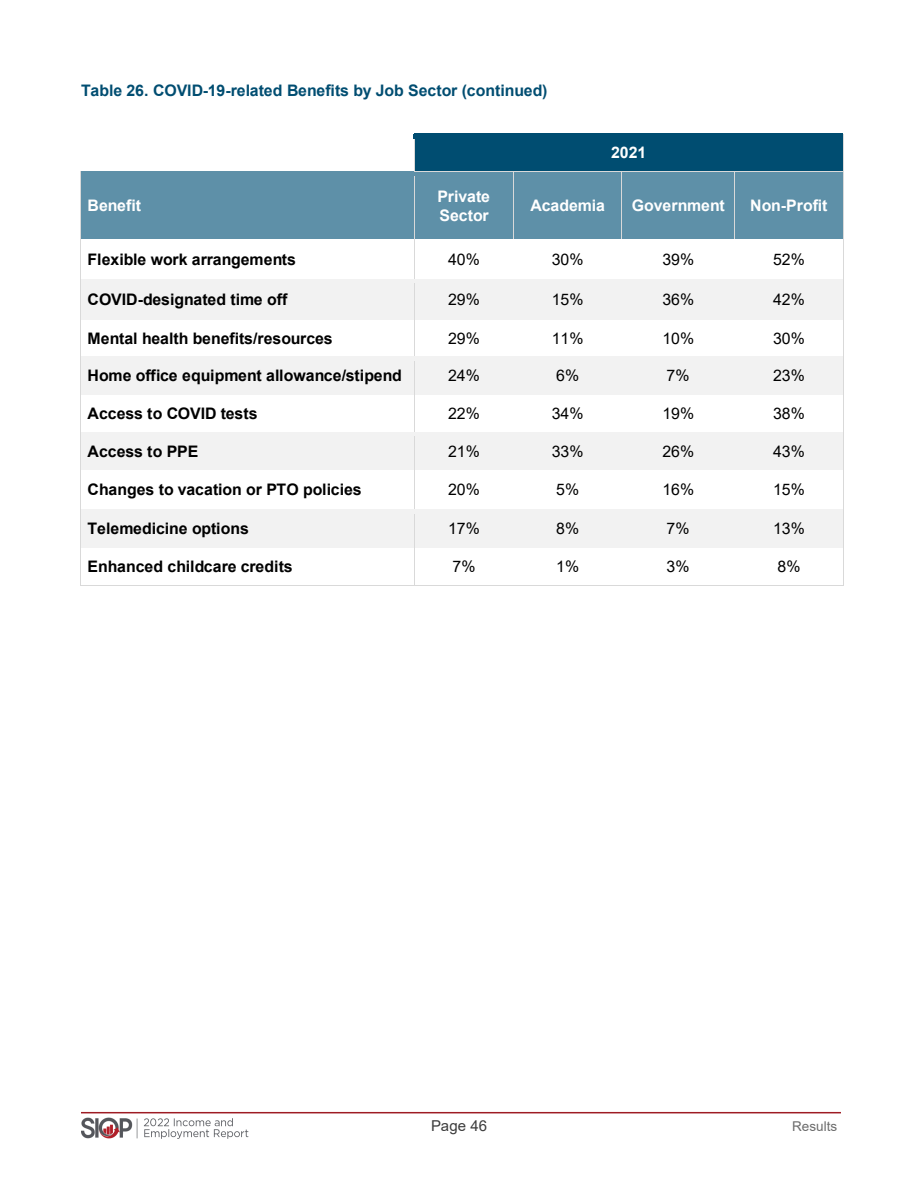
<style>
.page{position:relative;width:918px;height:1188px;background:#fff}
.page>*{position:absolute;margin:0;border:0;box-sizing:border-box;transform-origin:0 0}
.t1{font:700 15.9px "Arial";letter-spacing:-.005em;color:#000}
.t2{font:15.9px "Arial";letter-spacing:-.01em;color:#000}
.t3{font:700 15.9px "Arial";letter-spacing:-.005em;color:#004d71}
.t4{font:700 15.9px/18.3px "Arial";letter-spacing:-.005em;color:#fff}
.t5{font:15px "Arial";letter-spacing:.005em;color:#3c3c3c}
.t6{font:13.5px "Arial";color:#6c6c6c}
</style>
<div class="page">
<hr style="left:81px;top:1112px;width:760px;height:1px;background:#9e1c24">
<img style="left:81px;top:1117px;width:168px;height:22px">
<div style="left:415px;top:134px;width:428px;height:38px;background:#004d71"></div>
<div style="left:414px;top:134px;width:429px;height:5px;background:#004d71"></div>
<hr style="left:414px;top:139px;width:1px;height:33px;background:#d9d9d9">
<hr style="left:843px;top:139px;width:1px;height:33px;background:#d9d9d9">
<div style="left:81px;top:172px;width:333px;height:67px;background:#5e90a8"></div>
<div style="left:415px;top:172px;width:98px;height:67px;background:#5e90a8"></div>
<div style="left:514px;top:172px;width:107px;height:67px;background:#5e90a8"></div>
<div style="left:622px;top:172px;width:112px;height:67px;background:#5e90a8"></div>
<div style="left:735px;top:172px;width:108px;height:67px;background:#5e90a8"></div>
<div style="left:414px;top:172px;width:99px;height:5px;background:#5e90a8"></div>
<div style="left:514px;top:172px;width:108px;height:5px;background:#5e90a8"></div>
<hr style="left:81px;top:177px;width:1px;height:62px;background:#d9d9d9">
<hr style="left:414px;top:177px;width:1px;height:62px;background:#d9d9d9">
<hr style="left:514px;top:235px;width:108px;height:4px;background:#5e90a8">
<hr style="left:513px;top:177px;width:1px;height:62px;background:#d9d9d9">
<hr style="left:622px;top:177px;width:1px;height:62px;background:#d9d9d9">
<hr style="left:734px;top:177px;width:1px;height:62px;background:#d9d9d9">
<hr style="left:843px;top:177px;width:1px;height:62px;background:#d9d9d9">
<hr style="left:81px;top:244px;width:1px;height:35px;background:#d9d9d9">
<hr style="left:414px;top:244px;width:1px;height:35px;background:#d9d9d9">
<hr style="left:843px;top:244px;width:1px;height:35px;background:#d9d9d9">
<div style="left:81px;top:279px;width:333px;height:40px;background:#f2f2f2"></div>
<div style="left:414px;top:279px;width:100px;height:40px;background:#f2f2f2"></div>
<div style="left:514px;top:279px;width:108px;height:40px;background:#f2f2f2"></div>
<div style="left:622px;top:279px;width:113px;height:40px;background:#f2f2f2"></div>
<div style="left:735px;top:279px;width:108px;height:40px;background:#f2f2f2"></div>
<hr style="left:81px;top:284px;width:1px;height:35px;background:#d9d9d9">
<hr style="left:414px;top:284px;width:1px;height:35px;background:#d9d9d9">
<hr style="left:843px;top:284px;width:1px;height:35px;background:#d9d9d9">
<hr style="left:81px;top:324px;width:1px;height:33px;background:#d9d9d9">
<hr style="left:414px;top:324px;width:1px;height:33px;background:#d9d9d9">
<hr style="left:843px;top:324px;width:1px;height:33px;background:#d9d9d9">
<div style="left:81px;top:357px;width:333px;height:37px;background:#f2f2f2"></div>
<div style="left:414px;top:357px;width:100px;height:37px;background:#f2f2f2"></div>
<div style="left:514px;top:357px;width:108px;height:37px;background:#f2f2f2"></div>
<div style="left:622px;top:357px;width:113px;height:37px;background:#f2f2f2"></div>
<div style="left:735px;top:357px;width:108px;height:37px;background:#f2f2f2"></div>
<hr style="left:81px;top:361px;width:1px;height:33px;background:#d9d9d9">
<hr style="left:414px;top:361px;width:1px;height:33px;background:#d9d9d9">
<hr style="left:843px;top:361px;width:1px;height:33px;background:#d9d9d9">
<hr style="left:81px;top:399px;width:1px;height:33px;background:#d9d9d9">
<hr style="left:414px;top:399px;width:1px;height:33px;background:#d9d9d9">
<hr style="left:843px;top:399px;width:1px;height:33px;background:#d9d9d9">
<div style="left:81px;top:432px;width:333px;height:38px;background:#f2f2f2"></div>
<div style="left:414px;top:432px;width:100px;height:38px;background:#f2f2f2"></div>
<div style="left:514px;top:432px;width:108px;height:38px;background:#f2f2f2"></div>
<div style="left:622px;top:432px;width:113px;height:38px;background:#f2f2f2"></div>
<div style="left:735px;top:432px;width:108px;height:38px;background:#f2f2f2"></div>
<hr style="left:81px;top:436px;width:1px;height:34px;background:#d9d9d9">
<hr style="left:414px;top:436px;width:1px;height:34px;background:#d9d9d9">
<hr style="left:843px;top:436px;width:1px;height:34px;background:#d9d9d9">
<hr style="left:81px;top:474px;width:1px;height:36px;background:#d9d9d9">
<hr style="left:414px;top:474px;width:1px;height:36px;background:#d9d9d9">
<hr style="left:843px;top:474px;width:1px;height:36px;background:#d9d9d9">
<div style="left:81px;top:510px;width:333px;height:38px;background:#f2f2f2"></div>
<div style="left:414px;top:510px;width:100px;height:38px;background:#f2f2f2"></div>
<div style="left:514px;top:510px;width:108px;height:38px;background:#f2f2f2"></div>
<div style="left:622px;top:510px;width:113px;height:38px;background:#f2f2f2"></div>
<div style="left:735px;top:510px;width:108px;height:38px;background:#f2f2f2"></div>
<hr style="left:81px;top:514px;width:1px;height:34px;background:#d9d9d9">
<hr style="left:414px;top:514px;width:1px;height:34px;background:#d9d9d9">
<hr style="left:843px;top:514px;width:1px;height:34px;background:#d9d9d9">
<hr style="left:81px;top:552px;width:1px;height:33px;background:#d9d9d9">
<hr style="left:81px;top:585px;width:333px;height:1px;background:#d9d9d9">
<hr style="left:414px;top:552px;width:1px;height:33px;background:#d9d9d9">
<hr style="left:414px;top:585px;width:100px;height:1px;background:#d9d9d9">
<hr style="left:513px;top:585px;width:109px;height:1px;background:#d9d9d9">
<hr style="left:622px;top:585px;width:113px;height:1px;background:#d9d9d9">
<hr style="left:734px;top:585px;width:109px;height:1px;background:#d9d9d9">
<hr style="left:843px;top:552px;width:1px;height:33px;background:#d9d9d9">
<p class="t3" style="left:81px;top:79px;width:468px">Table 26. COVID-19-related Benefits by Job Sector (continued)</p>
<p class="t4" style="left:611px;top:144px;width:37px">2021</p>
<p class="t4" style="left:88px;top:197px;width:55px">Benefit</p>
<p class="t4" style="left:437px;top:188px;width:54px">Private<br>Sector</p>
<p class="t4" style="left:530px;top:197px;width:76px">Academia</p>
<p class="t4" style="left:632px;top:197px;width:94px">Government</p>
<p class="t4" style="left:750px;top:197px;width:79px">Non-Profit</p>
<p class="t1" style="left:88px;top:248px;width:210px">Flexible work arrangements</p>
<p class="t2" style="left:448px;top:248px;width:33px">40%</p>
<p class="t2" style="left:552px;top:248px;width:33px">30%</p>
<p class="t2" style="left:662px;top:248px;width:33px">39%</p>
<p class="t2" style="left:773px;top:248px;width:33px">52%</p>
<p class="t1" style="left:88px;top:288px;width:201px">COVID-designated time off</p>
<p class="t2" style="left:448px;top:288px;width:33px">29%</p>
<p class="t2" style="left:552px;top:288px;width:33px">15%</p>
<p class="t2" style="left:662px;top:288px;width:33px">36%</p>
<p class="t2" style="left:773px;top:288px;width:33px">42%</p>
<p class="t1" style="left:88px;top:327px;width:247px">Mental health benefits/resources</p>
<p class="t2" style="left:448px;top:327px;width:33px">29%</p>
<p class="t2" style="left:552px;top:327px;width:33px">11%</p>
<p class="t2" style="left:662px;top:327px;width:33px">10%</p>
<p class="t2" style="left:773px;top:327px;width:33px">30%</p>
<p class="t1" style="left:88px;top:365px;width:316px">Home office equipment allowance/stipend</p>
<p class="t2" style="left:448px;top:365px;width:33px">24%</p>
<p class="t2" style="left:556px;top:365px;width:25px">6%</p>
<p class="t2" style="left:667px;top:365px;width:25px">7%</p>
<p class="t2" style="left:773px;top:365px;width:33px">23%</p>
<p class="t1" style="left:88px;top:402px;width:171px">Access to COVID tests</p>
<p class="t2" style="left:448px;top:402px;width:33px">22%</p>
<p class="t2" style="left:552px;top:402px;width:33px">34%</p>
<p class="t2" style="left:662px;top:402px;width:33px">19%</p>
<p class="t2" style="left:773px;top:402px;width:33px">38%</p>
<p class="t1" style="left:88px;top:440px;width:112px">Access to PPE</p>
<p class="t2" style="left:448px;top:440px;width:33px">21%</p>
<p class="t2" style="left:552px;top:440px;width:33px">33%</p>
<p class="t2" style="left:662px;top:440px;width:33px">26%</p>
<p class="t2" style="left:773px;top:440px;width:33px">43%</p>
<p class="t1" style="left:88px;top:479px;width:276px">Changes to vacation or PTO policies</p>
<p class="t2" style="left:448px;top:479px;width:33px">20%</p>
<p class="t2" style="left:556px;top:479px;width:25px">5%</p>
<p class="t2" style="left:662px;top:479px;width:33px">16%</p>
<p class="t2" style="left:773px;top:479px;width:33px">15%</p>
<p class="t1" style="left:88px;top:518px;width:163px">Telemedicine options</p>
<p class="t2" style="left:448px;top:518px;width:33px">17%</p>
<p class="t2" style="left:556px;top:518px;width:25px">8%</p>
<p class="t2" style="left:667px;top:518px;width:25px">7%</p>
<p class="t2" style="left:773px;top:518px;width:33px">13%</p>
<p class="t1" style="left:88px;top:555px;width:207px">Enhanced childcare credits</p>
<p class="t2" style="left:452px;top:555px;width:25px">7%</p>
<p class="t2" style="left:556px;top:555px;width:25px">1%</p>
<p class="t2" style="left:667px;top:555px;width:25px">3%</p>
<p class="t2" style="left:778px;top:555px;width:25px">8%</p>
<p class="t5" style="left:431px;top:1115px;width:58px">Page 46</p>
<p class="t6" style="left:792px;top:1117px;width:47px">Results</p>
</div>
